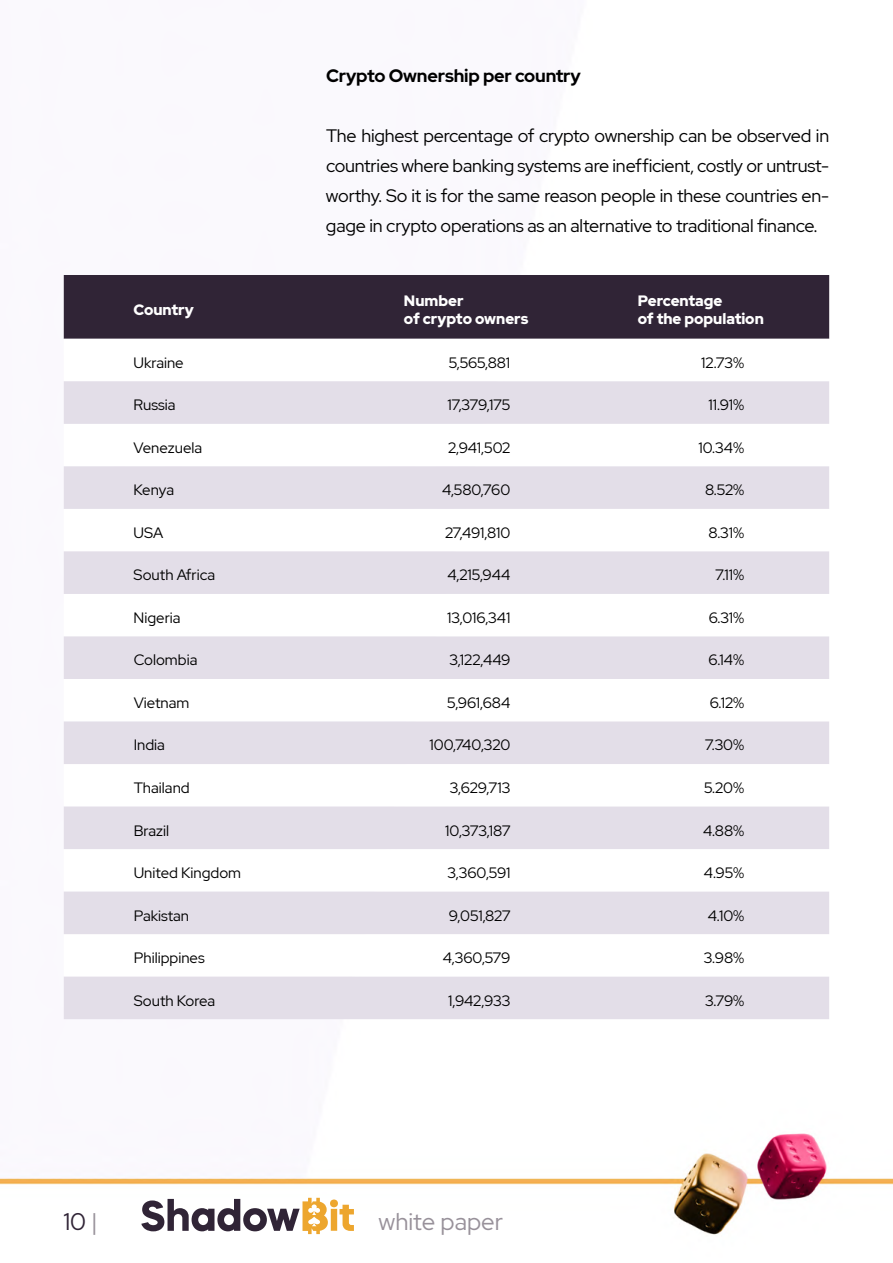
<style>
.page{position:relative;width:893px;height:1263px;background:#fff}
.page>*{position:absolute;margin:0;border:0;box-sizing:border-box;transform-origin:0 0}
.t1{font:24px "Red Hat Display";color:#98919a}
.t2{font:24px "Red Hat Display";color:#302436}
.t3{font:18px/30px "Red Hat Display";letter-spacing:-.01em;color:#000;text-align:justify}
.t4{font:700 18px "Red Hat Display";letter-spacing:-.01em;color:#000}
.t5{font:15px "Red Hat Display";color:#000}
.t6{font:900 15px/18px "Red Hat Display";color:#fff}
.s1{color:#98919a}
</style>
<div class="page">
<img style="left:0;top:275px;width:893px;height:960px">
<svg style="left:141px;top:1198px;width:213px;height:36px"></svg>
<div style="left:64px;top:275px;width:765px;height:64px;background:#302436"></div>
<svg style="left:64px;top:339px;width:765px;height:42px"></svg>
<svg style="left:64px;top:381px;width:765px;height:638px;fill:#e3dee8"></svg>
<p class="t4" style="left:326px;top:64px;width:256px">Crypto Ownership per country</p>
<p class="t3" style="left:326px;top:120px;width:505px">The highest percentage of crypto ownership can be observed in countries where banking systems are inefficient, costly or untrust&shy;worthy. So it is for the same reason people in these countries en&shy;gage in crypto operations as an alternative to traditional finance.</p>
<p class="t6" style="left:134px;top:300px;width:62px">Country</p>
<p class="t6" style="left:404px;top:291px;width:126px">Number<br>of crypto owners</p>
<p class="t6" style="left:638px;top:291px;width:128px">Percentage<br>of the population</p>
<p class="t5" style="left:134px;top:353px;width:52px">Ukraine</p>
<p class="t5" style="left:449px;top:353px;width:63px">5,565,881</p>
<p class="t5" style="left:701px;top:353px;width:44px">12.73%</p>
<p class="t5" style="left:134px;top:395px;width:44px">Russia</p>
<p class="t5" style="left:448px;top:395px;width:64px">17,379,175</p>
<p class="t5" style="left:708px;top:395px;width:37px">11.91%</p>
<p class="t5" style="left:134px;top:438px;width:70px">Venezuela</p>
<p class="t5" style="left:448px;top:438px;width:64px">2,941,502</p>
<p class="t5" style="left:698px;top:438px;width:47px">10.34%</p>
<p class="t5" style="left:134px;top:480px;width:42px">Kenya</p>
<p class="t5" style="left:442px;top:480px;width:70px">4,580,760</p>
<p class="t5" style="left:705px;top:480px;width:41px">8.52%</p>
<p class="t5" style="left:134px;top:523px;width:31px">USA</p>
<p class="t5" style="left:445px;top:523px;width:67px">27,491,810</p>
<p class="t5" style="left:709px;top:523px;width:37px">8.31%</p>
<p class="t5" style="left:134px;top:565px;width:83px">South Africa</p>
<p class="t5" style="left:447px;top:565px;width:64px">4,215,944</p>
<p class="t5" style="left:716px;top:565px;width:30px">7.11%</p>
<p class="t5" style="left:134px;top:608px;width:49px">Nigeria</p>
<p class="t5" style="left:447px;top:608px;width:65px">13,016,341</p>
<p class="t5" style="left:709px;top:608px;width:37px">6.31%</p>
<p class="t5" style="left:134px;top:650px;width:65px">Colombia</p>
<p class="t5" style="left:449px;top:650px;width:62px">3,122,449</p>
<p class="t5" style="left:709px;top:650px;width:37px">6.14%</p>
<p class="t5" style="left:134px;top:693px;width:57px">Vietnam</p>
<p class="t5" style="left:447px;top:693px;width:65px">5,961,684</p>
<p class="t5" style="left:710px;top:693px;width:36px">6.12%</p>
<p class="t5" style="left:134px;top:735px;width:33px">India</p>
<p class="t5" style="left:430px;top:735px;width:82px">100,740,320</p>
<p class="t5" style="left:705px;top:735px;width:41px">7.30%</p>
<p class="t5" style="left:134px;top:778px;width:58px">Thailand</p>
<p class="t5" style="left:450px;top:778px;width:62px">3,629,713</p>
<p class="t5" style="left:704px;top:778px;width:42px">5.20%</p>
<p class="t5" style="left:134px;top:820px;width:37px">Brazil</p>
<p class="t5" style="left:445px;top:820px;width:67px">10,373,187</p>
<p class="t5" style="left:703px;top:820px;width:43px">4.88%</p>
<p class="t5" style="left:134px;top:863px;width:109px">United Kingdom</p>
<p class="t5" style="left:448px;top:863px;width:64px">3,360,591</p>
<p class="t5" style="left:704px;top:863px;width:42px">4.95%</p>
<p class="t5" style="left:134px;top:905px;width:57px">Pakistan</p>
<p class="t5" style="left:449px;top:905px;width:63px">9,051,827</p>
<p class="t5" style="left:708px;top:905px;width:38px">4.10%</p>
<p class="t5" style="left:134px;top:948px;width:73px">Philippines</p>
<p class="t5" style="left:443px;top:948px;width:69px">4,360,579</p>
<p class="t5" style="left:704px;top:948px;width:42px">3.98%</p>
<p class="t5" style="left:134px;top:990px;width:83px">South Korea</p>
<p class="t5" style="left:448px;top:990px;width:64px">1,942,933</p>
<p class="t5" style="left:705px;top:990px;width:41px">3.79%</p>
<h1 class="t2" style="left:63px;top:1205px;width:36px">10 <span class="s1">|</span></h1>
<h1 class="t1" style="left:378px;top:1205px;width:126px">white paper</h1>
</div>
